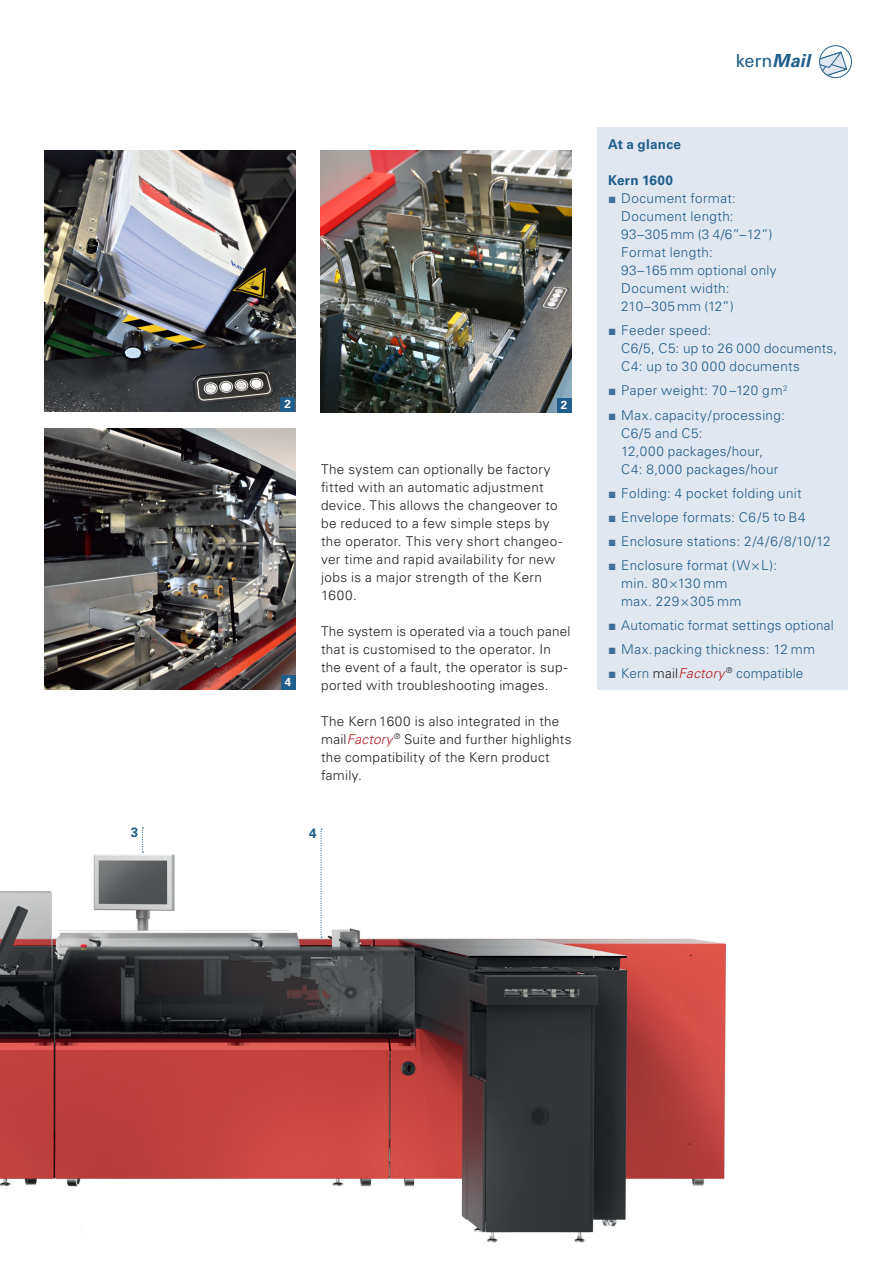
<style>
.page{position:relative;width:893px;height:1263px;background:#fff}
.page>*{position:absolute;margin:0;border:0;box-sizing:border-box;transform-origin:0 0}
.t1{font:18px "Univers LT Std";color:#205e8b}
.t2{font:300 13.5px/18px "Univers LT Std";letter-spacing:.025em;color:#205e8b}
.t3{font:300 13.5px/18px "Univers LT Std";letter-spacing:.025em;color:#231f20}
.t4{font:700 13.5px "Univers LT Std";letter-spacing:.02em;color:#205e8b}
.t5{font:700 11.7px "Univers LT Std";color:#fff}
.s1{font-style:italic;color:#b62024}
.s2{font-weight:700;font-style:italic}
.s3{font-family:"Arial";font-weight:400;color:#3f6f99}
.s4{color:#231f20}
</style>
<div class="page">
<img style="left:45px;top:428px;width:251px;height:261px">
<img style="left:321px;top:151px;width:251px;height:261px">
<div style="left:557px;top:398px;width:15px;height:14px;background:#205e8b"></div>
<img style="left:44px;top:150px;width:251px;height:262px">
<div style="left:280px;top:397px;width:15px;height:15px;background:#205e8b"></div>
<svg style="left:820px;top:51px;width:29px;height:27px"></svg>
<div style="left:819px;top:45px;width:33px;height:33px;border:1px solid #205e8b;border-radius:50%"></div>
<div style="left:281px;top:675px;width:15px;height:14px;background:#205e8b"></div>
<div style="left:597px;top:128px;width:251px;height:562px;background:#e1e7f0"></div>
<img style="left:0;top:827px;width:726px;height:416px">
<svg style="left:142px;top:827px;width:1px;height:26px"></svg>
<svg style="left:320px;top:828px;width:2px;height:110px"></svg>
<p class="t5" style="left:285px;top:397px;width:8px">2</p>
<p class="t5" style="left:561px;top:398px;width:8px">2</p>
<p class="t5" style="left:285px;top:675px;width:8px">4</p>
<p class="t3" style="left:321px;top:460px;width:243px">The system can optionally be factory fitted with an automatic adjustment device. This allows the changeover to be reduced to a few simple steps by the operator. This very short changeo&shy;ver time and rapid availability for new jobs is a major strength of the Kern<br>1600.</p>
<p class="t3" style="left:321px;top:622px;width:251px">The system is operated via a touch panel that is customised to the operator. In the event of a fault, the operator is sup&shy;ported with troubleshooting images.</p>
<p class="t3" style="left:321px;top:712px;width:252px">The Kern 1600 is also integrated in the mail<span class="s1">Factory</span> <sup>®</sup> Suite and further highlights the compatibility of the Kern product family.</p>
<p class="t4" style="left:131px;top:824px;width:9px">3</p>
<p class="t4" style="left:309px;top:825px;width:9px">4</p>
<h1 class="t1" style="left:736px;top:50px;width:76px">kern<span class="s2">Mail</span></h1>
<p class="t4" style="left:608px;top:137px;width:75px">At a glance</p>
<p class="t4" style="left:608px;top:173px;width:66px">Kern 1600</p>
<p class="t2" style="left:621px;top:190px;width:157px;text-indent:-13px"><span class="s3">■</span> Document format:<br>Document length:<br>93–305 mm (3 4/6”–12”)<br>Format length:<br>93–165 mm optional only<br>Document width:<br>210–305 mm (12”)</p>
<p class="t2" style="left:621px;top:322px;width:217px;text-indent:-13px"><span class="s3">■</span> Feeder speed:<br>C6/5, C5: up to 26 000 documents,<br>C4: up to 30 000 documents</p>
<p class="t2" style="left:608px;top:382px;width:181px"><span class="s3">■</span> Paper weight: 70 –120 gm<sup>2</sup></p>
<p class="t2" style="left:621px;top:406px;width:165px;text-indent:-13px"><span class="s3">■</span> Max. capacity/processing:<br>C6/5 and C5:<br>12,000 packages/hour,<br>C4: 8,000 packages/hour</p>
<p class="t2" style="left:608px;top:484px;width:195px"><span class="s3">■</span> Folding: 4 pocket folding unit</p>
<p class="t2" style="left:608px;top:508px;width:199px"><span class="s3">■</span> Envelope formats: C6/5 to B4</p>
<p class="t2" style="left:608px;top:532px;width:224px"><span class="s3">■</span> Enclosure stations: 2/4/6/8/10/12</p>
<p class="t2" style="left:621px;top:556px;width:157px;text-indent:-13px"><span class="s3">■</span> Enclosure format (W×L): min. 80×130 mm<br>max. 229×305 mm</p>
<p class="t2" style="left:608px;top:616px;width:227px"><span class="s3">■</span> Automatic format settings optional</p>
<p class="t2" style="left:608px;top:640px;width:208px"><span class="s3">■</span> Max.packing thickness: 12 mm</p>
<p class="t2" style="left:608px;top:664px;width:197px"><span class="s3">■</span> Kern <span class="s4">mail</span><span class="s1">Factory</span> <sup>®</sup> compatible</p>
</div>
